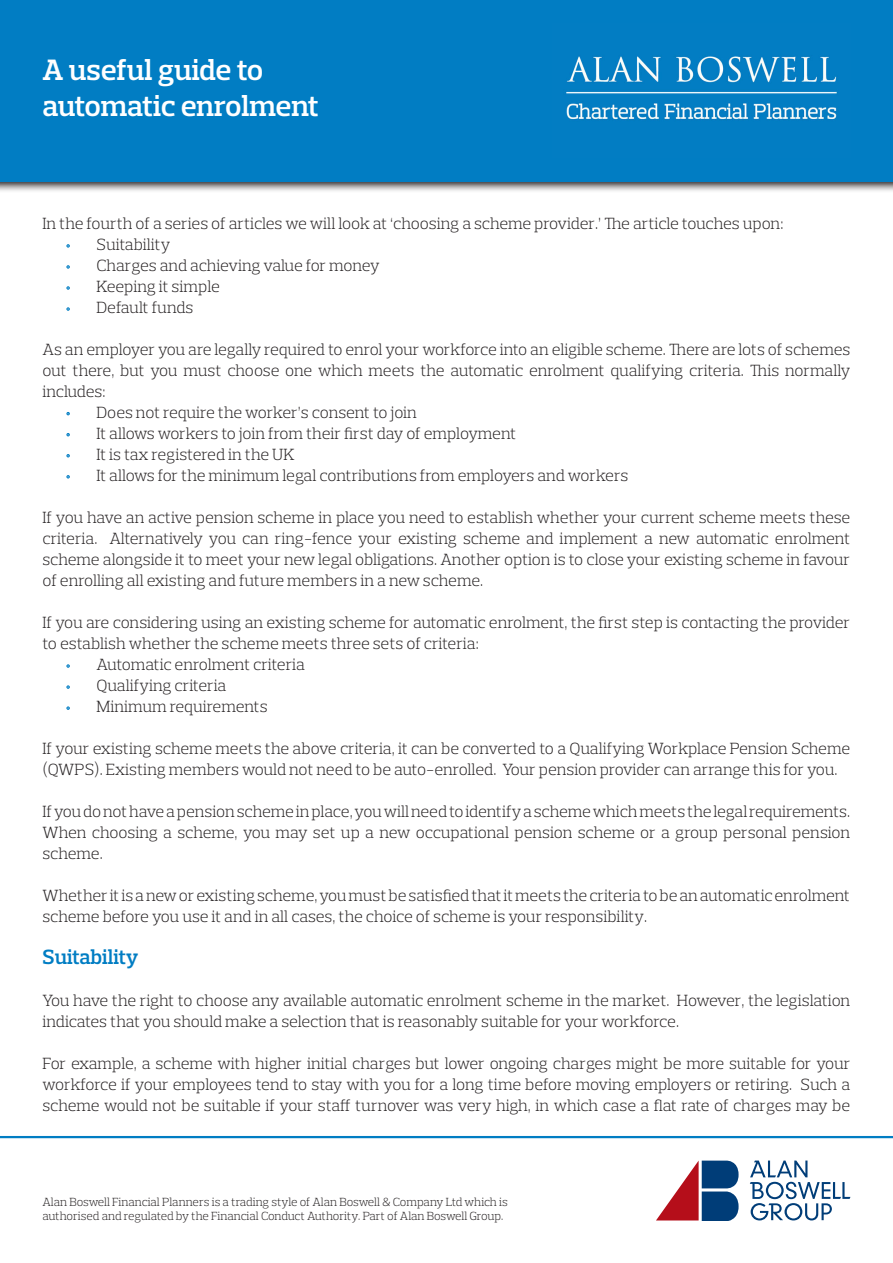
<style>
.page{position:relative;width:893px;height:1263px;background:#fff}
.page>*{position:absolute;margin:0;border:0;box-sizing:border-box;transform-origin:0 0}
.t1{font:600 30px "Prelo Slab";letter-spacing:-.01em;color:#fff}
.t2{font:600 21px "Prelo Slab";color:#017dc3}
.t3{font:300 16.5px/21px "Prelo Slab";letter-spacing:-.01em;color:#231f20;text-align:justify}
.t4{font:300 12px/14.4px "Prelo Slab";letter-spacing:-.01em;color:#231f20}
</style>
<div class="page">
<svg style="left:0;top:181px;width:893px;height:10px;background:#98a3aa"></svg>
<div style="left:0;top:0;width:893px;height:181px;background:#017dc3"></div>
<img style="left:566px;top:56px;width:272px;height:65px">
<svg style="left:657px;top:1160px;width:82px;height:60px"></svg>
<svg style="left:750px;top:1160px;width:100px;height:60px"></svg>
<hr style="left:0;top:1136px;width:893px;height:2px;background:#017dc3">
<svg style="left:67px;top:265px;width:3px;height:4px"></svg>
<svg style="left:67px;top:286px;width:3px;height:4px"></svg>
<svg style="left:67px;top:307px;width:3px;height:4px"></svg>
<svg style="left:67px;top:664px;width:3px;height:4px"></svg>
<svg style="left:67px;top:685px;width:3px;height:4px"></svg>
<svg style="left:67px;top:706px;width:3px;height:4px"></svg>
<p class="t1" style="left:43px;top:51px;width:222px">A useful guide to</p>
<p class="t1" style="left:43px;top:87px;width:278px">automatic enrolment</p>
<p class="t3" style="left:43px;top:213px;width:742px">In the fourth of a series of articles we will look at ‘choosing a scheme provider.’ The article touches upon:</p>
<p class="t3" style="left:97px;top:234px;width:75px">Suitability</p>
<p class="t3" style="left:97px;top:255px;width:285px">Charges and achieving value for money</p>
<p class="t3" style="left:97px;top:276px;width:125px">Keeping it simple</p>
<p class="t3" style="left:97px;top:297px;width:99px">Default funds</p>
<p class="t3" style="left:43px;top:339px;width:809px">As an employer you are legally required to enrol your workforce into an eligible scheme. There are lots of schemes out there, but you must choose one which meets the automatic enrolment qualifying criteria. This normally includes:</p>
<p class="t3" style="left:97px;top:402px;width:322px">Does not require the worker’s consent to join</p>
<p class="t3" style="left:97px;top:423px;width:421px">It allows workers to join from their first day of employment</p>
<p class="t3" style="left:97px;top:444px;width:200px">It is tax registered in the UK</p>
<p class="t3" style="left:97px;top:465px;width:533px">It allows for the minimum legal contributions from employers and workers</p>
<p class="t3" style="left:43px;top:507px;width:809px">If you have an active pension scheme in place you need to establish whether your current scheme meets these criteria. Alternatively you can ring-fence your existing scheme and implement a new automatic enrolment scheme alongside it to meet your new legal obligations. Another option is to close your existing scheme in favour of enrolling all existing and future members in a new scheme.</p>
<p class="t3" style="left:43px;top:612px;width:809px">If you are considering using an existing scheme for automatic enrolment, the first step is contacting the provider to establish whether the scheme meets three sets of criteria:</p>
<p class="t3" style="left:97px;top:654px;width:210px">Automatic enrolment criteria</p>
<p class="t3" style="left:97px;top:675px;width:131px">Qualifying criteria</p>
<p class="t3" style="left:97px;top:696px;width:173px">Minimum requirements</p>
<p class="t3" style="left:43px;top:738px;width:809px">If your existing scheme meets the above criteria, it can be converted to a Qualifying Workplace Pension Scheme (QWPS). Existing members would not need to be auto-enrolled. Your pension provider can arrange this for you.</p>
<p class="t3" style="left:43px;top:801px;width:809px">If you do not have a pension scheme in place, you will need to identify a scheme which meets the legal requirements.<br>When choosing a scheme, you may set up a new occupational pension scheme or a group personal pension scheme.</p>
<p class="t3" style="left:43px;top:885px;width:809px">Whether it is a new or existing scheme, you must be satisfied that it meets the criteria to be an automatic enrolment scheme before you use it and in all cases, the choice of scheme is your responsibility.</p>
<p class="t2" style="left:43px;top:944px;width:97px">Suitability</p>
<p class="t3" style="left:43px;top:990px;width:809px">You have the right to choose any available automatic enrolment scheme in the market. However, the legislation indicates that you should make a selection that is reasonably suitable for your workforce.</p>
<p class="t3" style="left:43px;top:1053px;width:809px">For example, a scheme with higher initial charges but lower ongoing charges might be more suitable for your workforce if your employees tend to stay with you for a long time before moving employers or retiring. Such a scheme would not be suitable if your staff turnover was very high, in which case a flat rate of charges may be</p>
<p class="t4" style="left:43px;top:1195px;width:467px">Alan Boswell Financial Planners is a trading style of Alan Boswell &amp; Company Ltd which is authorised and regulated by the Financial Conduct Authority. Part of Alan Boswell Group.</p>
</div>
